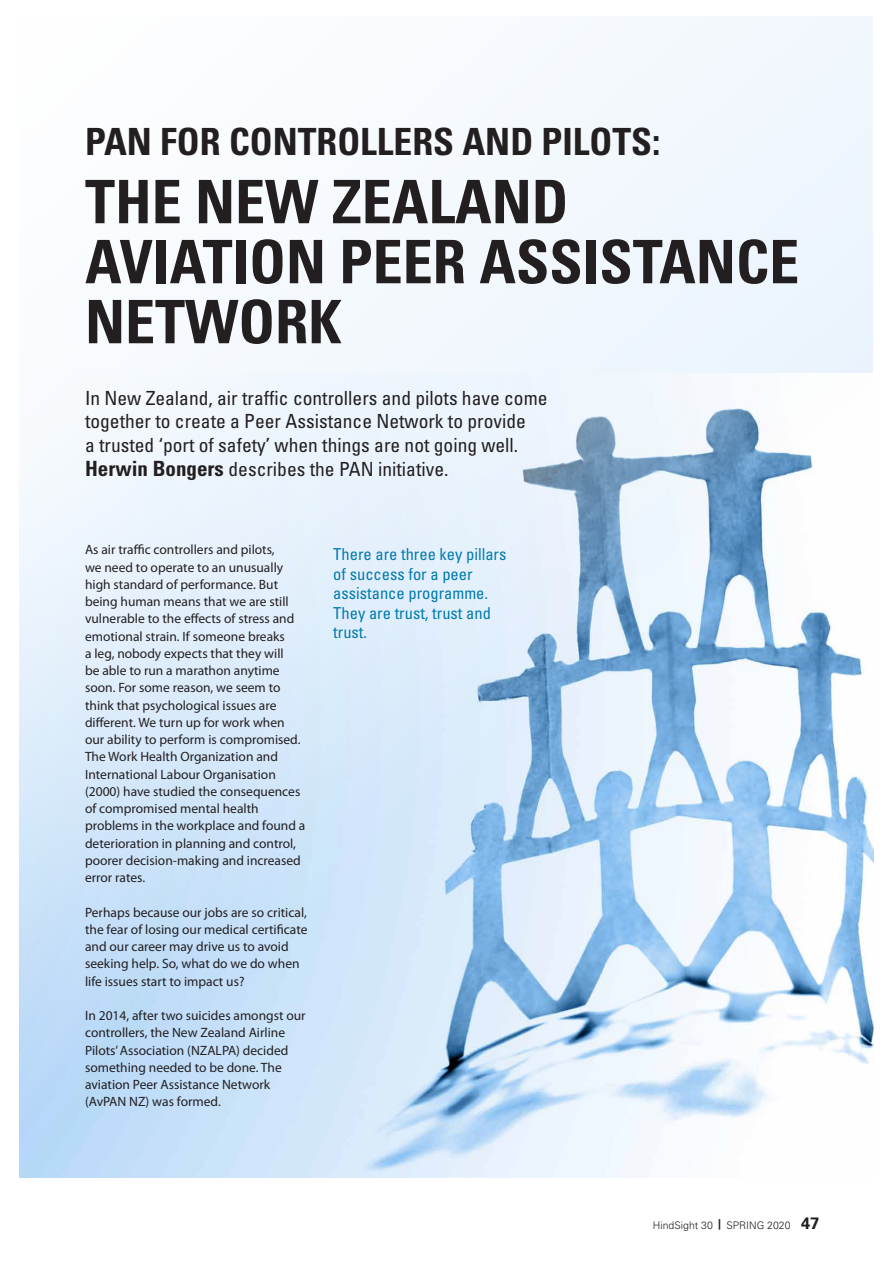
<style>
.page{position:relative;width:893px;height:1263px;background:#fff}
.page>*{position:absolute;margin:0;border:0;box-sizing:border-box;transform-origin:0 0}
.t1{font:700 condensed 60px/60px "Univers LT Std";color:#231f20}
.t2{font:700 condensed 37.5px "Univers LT Std";color:#231f20}
.t3{font:condensed 19.5px/23.5px "Univers LT Std";color:#231f20}
.t4{font:condensed 16.5px/19.5px "Univers LT Std";color:#007aae}
.t5{font:13.5px/17.2px "Myriad Pro";color:#231f20}
.t6{font:300 10.5px "Univers LT Std";color:#231f20}
.s1{font-weight:700;font-size:21px}
.s2{font-weight:700}
.s3{font-weight:700;font-size:16.5px}
</style>
<div class="page">
<div style="left:20px;top:17px;width:853px;height:1161px;background:#f4f9fe"></div>
<img style="left:20px;top:408px;width:853px;height:769px">
<h2 class="t2" style="left:85px;top:118px;width:577px">PAN FOR CONTROLLERS AND PILOTS:</h2>
<h1 class="t1" style="left:85px;top:172px;width:716px">THE NEW ZEALAND<br>AVIATION PEER ASSISTANCE<br>NETWORK</h1>
<h3 class="t3" style="left:85px;top:386px;width:464px">In New Zealand, air traffic controllers and pilots have come together to create a Peer Assistance Network to provide<br>a trusted ‘port of safety’ when things are not going well.<br><span class="s1">Herwin Bongers</span> describes the PAN initiative.</h3>
<p class="t5" style="left:85px;top:541px;width:222px">As air traffic controllers and pilots,<br>we need to operate to an unusually high standard of performance. But being human means that we are still vulnerable to the effects of stress and emotional strain. If someone breaks<br>a leg, nobody expects that they will<br>be able to run a marathon anytime soon. For some reason, we seem to think that psychological issues are different. We turn up for work when our ability to perform is compromised.<br>The Work Health Organization and International Labour Organisation (2000) have studied the consequences of compromised mental health problems in the workplace and found a deterioration in planning and control, poorer decision-making and increased error rates.</p>
<p class="t5" style="left:85px;top:904px;width:224px">Perhaps because our jobs are so critical, the fear of losing our medical certificate and our career may drive us to avoid seeking help. So, what do we do when life issues start to impact us?</p>
<p class="t5" style="left:85px;top:1007px;width:222px">In 2014, after two suicides amongst our controllers, the New Zealand Airline Pilots’ Association (NZALPA) decided something needed to be done. The aviation Peer Assistance Network (AvPAN NZ) was formed.</p>
<p class="t4" style="left:333px;top:544px;width:175px">There are three key pillars of success for a peer assistance programme.<br>They are trust, trust and trust.</p>
<p class="t6" style="left:653px;top:1219px;width:168px">HindSight 30 <span class="s2">|</span> SPRING 2020 <span class="s3">47</span></p>
</div>
